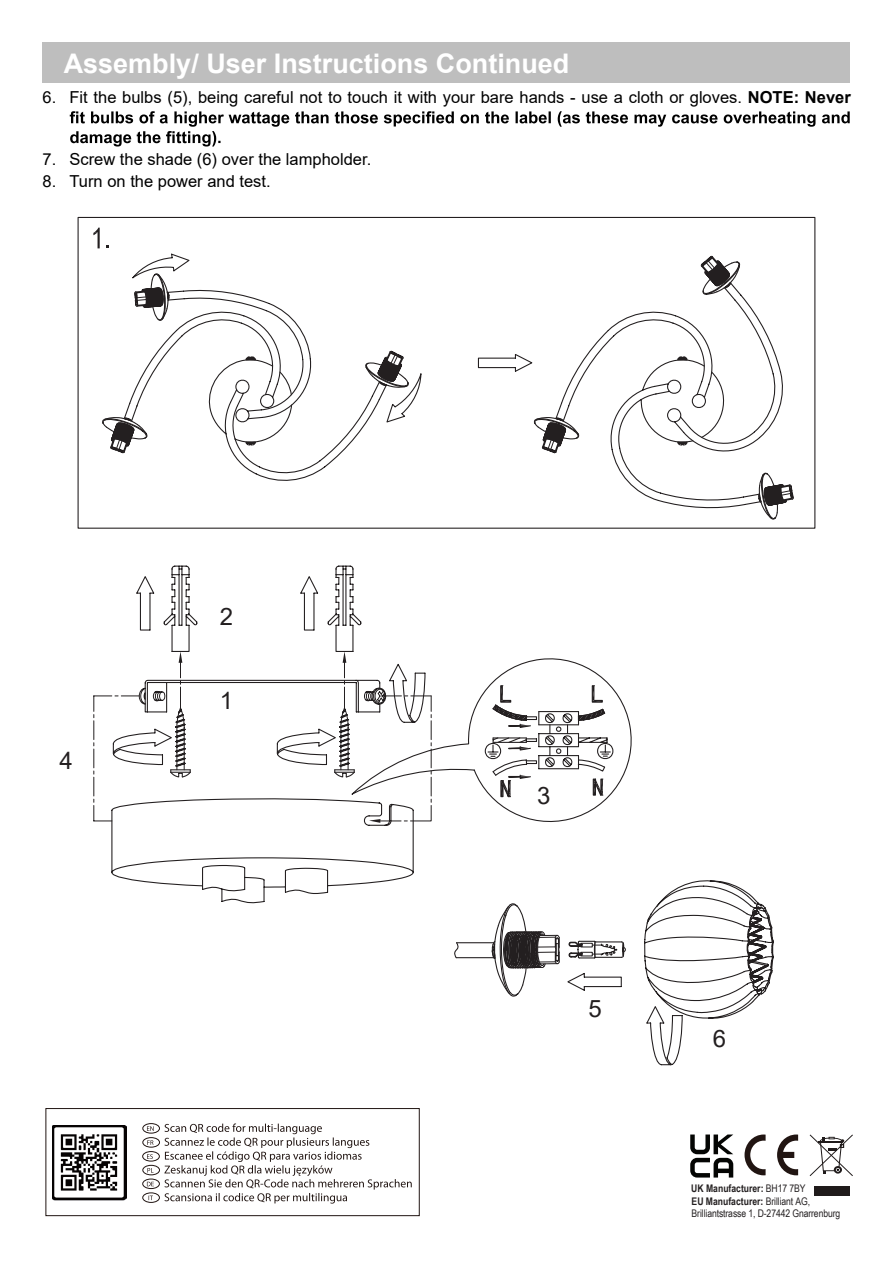
<style>
.page{position:relative;width:893px;height:1263px;background:#fff}
.page>*{position:absolute;margin:0;border:0;box-sizing:border-box;transform-origin:0 0}
.t1{font:700 27px "Arial";color:#fff}
.t2{font:24px "Arial";color:#231f20}
.t3{font:16.5px "Arial";color:#000}
.t4{font:10.5px/12px "Arial Narrow";letter-spacing:-.01em;color:#231f20}
.t5{font:700 10.5px "Arial Narrow";color:#231f20}
.s1{font-weight:700}
.s2{font-weight:400}
</style>
<div class="page">
<svg style="left:70px;top:111px;width:780px;height:36px"></svg>
<div style="left:43px;top:43px;width:807px;height:40px;background:#bebebe"></div>
<svg style="left:77px;top:216px;width:739px;height:313px"></svg>
<svg style="left:93px;top:228px;width:7px;height:20px"></svg>
<svg style="left:111px;top:658px;width:521px;height:245px"></svg>
<svg style="left:94px;top:565px;width:338px;height:258px"></svg>
<svg style="left:451px;top:879px;width:323px;height:187px"></svg>
<svg style="left:491px;top:903px;width:135px;height:94px"></svg>
<svg style="left:810px;top:1134px;width:43px;height:42px"></svg>
<div style="left:814px;top:1186px;width:35px;height:9px;background:#201b1b"></div>
<svg style="left:164px;top:1123px;width:248px;height:80px"></svg>
<div style="left:143px;top:1123px;width:17px;height:10px;border:1px solid #211512;border-radius:50%"></div>
<svg style="left:147px;top:1126px;width:7px;height:5px"></svg>
<div style="left:142px;top:1179px;width:18px;height:10px;border:1px solid #211512;border-radius:50%"></div>
<svg style="left:147px;top:1182px;width:7px;height:4px"></svg>
<div style="left:143px;top:1137px;width:17px;height:10px;border:1px solid #211512;border-radius:50%"></div>
<svg style="left:147px;top:1140px;width:6px;height:5px"></svg>
<div style="left:143px;top:1193px;width:17px;height:9px;border:1px solid #211512;border-radius:50%"></div>
<svg style="left:149px;top:1195px;width:4px;height:5px"></svg>
<div style="left:142px;top:1151px;width:18px;height:10px;border:1px solid #211512;border-radius:50%"></div>
<svg style="left:147px;top:1154px;width:6px;height:5px"></svg>
<div style="left:143px;top:1165px;width:17px;height:10px;border:1px solid #211512;border-radius:50%"></div>
<svg style="left:147px;top:1168px;width:5px;height:4px"></svg>
<div style="left:45px;top:1108px;width:375px;height:108px;border:1px solid #211512"></div>
<img style="left:52px;top:1125px;width:74px;height:76px">
<svg style="left:744px;top:1134px;width:22px;height:41px"></svg>
<svg style="left:777px;top:1134px;width:21px;height:41px"></svg>
<svg style="left:690px;top:1134px;width:43px;height:43px"></svg>
<h1 class="t1" style="left:64px;top:44px;width:507px">Assembly/ User Instructions Continued</h1>
<p class="t3" style="left:43px;top:86px;width:810px">6. Fit the bulbs (5), being careful not to touch it with your bare hands - use a cloth or gloves. <span class="s1">NOTE: Never</span></p>
<p class="t3" style="left:42px;top:148px;width:330px">7. Screw the shade (6) over the lampholder.</p>
<p class="t3" style="left:42px;top:170px;width:230px">8. Turn on the power and test.</p>
<h2 class="t2" style="left:220px;top:600px;width:15px">2</h2>
<h2 class="t2" style="left:60px;top:744px;width:15px">4</h2>
<h2 class="t2" style="left:220px;top:684px;width:15px">1</h2>
<h2 class="t2" style="left:537px;top:779px;width:15px">3</h2>
<h2 class="t2" style="left:588px;top:992px;width:15px">5</h2>
<h2 class="t2" style="left:713px;top:1021px;width:15px">6</h2>
<p class="t5" style="left:691px;top:1180px;width:116px">UK Manufacturer: <span class="s2">BH17 7BY</span></p>
<p class="t4" style="left:692px;top:1194px;width:150px"><span class="s1">EU Manufacturer:</span> Brilliant AG,<br>Brilliantstrasse 1, D-27442 Gnarrenburg</p>
</div>
